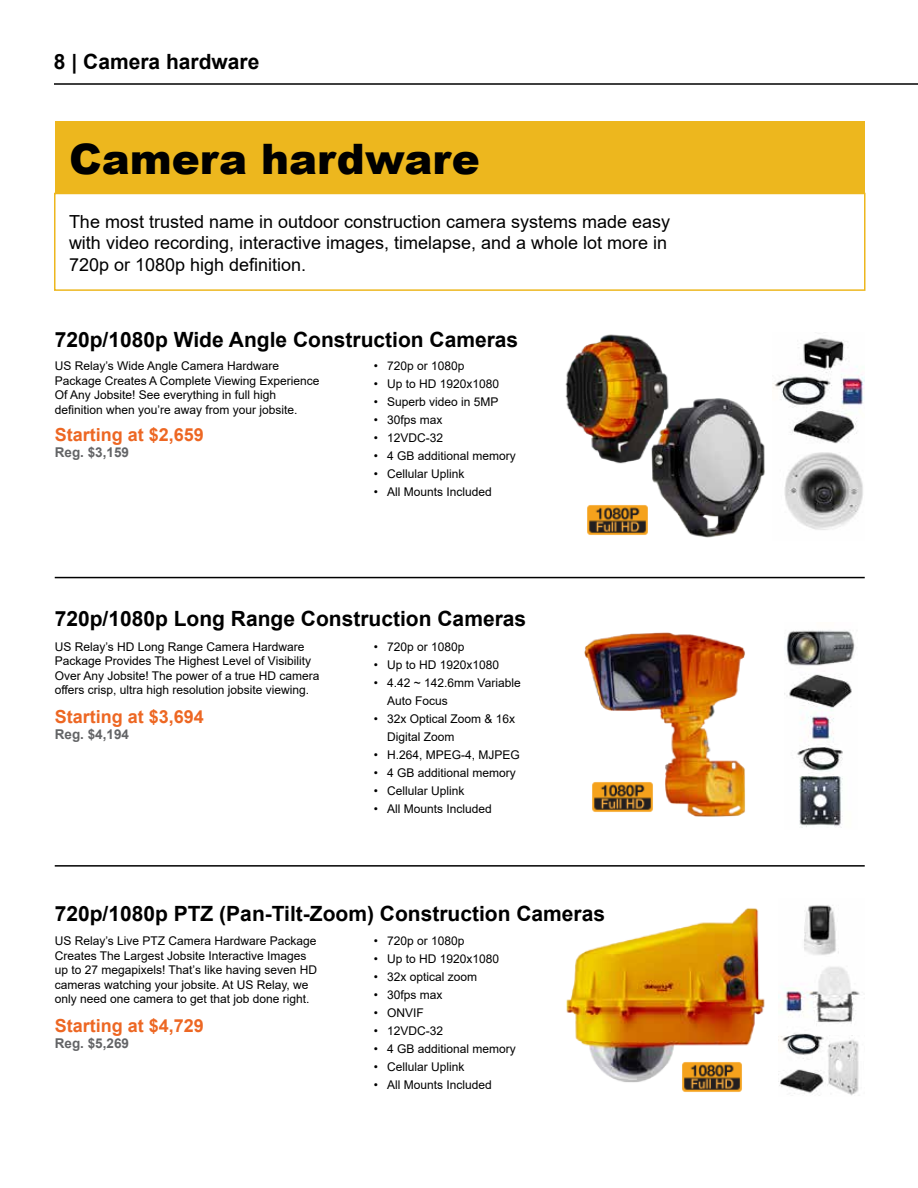
<style>
.page{position:relative;width:918px;height:1188px;background:#fff}
.page>*{position:absolute;margin:0;border:0;box-sizing:border-box;transform-origin:0 0}
.t1{font:900 42px "Arial";color:#000}
.t2{font:700 21px "Arial";color:#000}
.t3{font:18px/21.6px "Arial";color:#000}
.t4{font:700 18px "Arial";color:#ed6723}
.t5{font:700 13.5px "Arial";color:#636466}
.t6{font:12px/14.4px "Arial";color:#000}
</style>
<div class="page">
<div style="left:55px;top:122px;width:810px;height:72px;background:#edb71e"></div>
<div style="left:54px;top:193px;width:812px;height:98px;border:2px solid #edb71e"></div>
<hr style="left:55px;top:577px;width:810px;height:1px;background:#000">
<hr style="left:55px;top:865px;width:810px;height:2px;background:#000">
<img style="left:584px;top:632px;width:162px;height:185px">
<img style="left:784px;top:630px;width:71px;height:198px">
<img style="left:566px;top:908px;width:199px;height:175px">
<img style="left:779px;top:905px;width:81px;height:191px">
<img style="left:773px;top:338px;width:92px;height:192px">
<img style="left:565px;top:334px;width:200px;height:204px">
<div style="left:560px;top:465px;width:81px;height:75px;background:#fff"></div>
<hr style="left:54px;top:83px;width:864px;height:2px;background:#000">
<img style="left:681px;top:1062px;width:62px;height:30px">
<img style="left:592px;top:782px;width:61px;height:31px">
<img style="left:587px;top:505px;width:61px;height:31px">
<h2 class="t2" style="left:54px;top:47px;width:207px">8 | Camera hardware</h2>
<h1 class="t1" style="left:69px;top:128px;width:412px">Camera hardware</h1>
<h3 class="t3" style="left:69px;top:210px;width:603px">The most trusted name in outdoor construction camera systems made easy with video recording, interactive images, timelapse, and a whole lot more in<br>720p or 1080p high definition.</h3>
<h2 class="t2" style="left:55px;top:324px;width:465px">720p/1080p Wide Angle Construction Cameras</h2>
<p class="t6" style="left:55px;top:359px;width:266px">US Relay’s Wide Angle Camera Hardware Package Creates A Complete Viewing Experience Of Any Jobsite! See everything in full high definition when you’re away from your jobsite.</p>
<p class="t6" style="left:374px;top:359px;width:92px">• 720p or 1080p</p>
<p class="t6" style="left:374px;top:377px;width:127px">• Up to HD 1920x1080</p>
<p class="t6" style="left:374px;top:395px;width:126px">• Superb video in 5MP</p>
<p class="t6" style="left:374px;top:413px;width:70px">• 30fps max</p>
<p class="t6" style="left:374px;top:431px;width:71px">• 12VDC-32</p>
<p class="t6" style="left:374px;top:449px;width:144px">• 4 GB additional memory</p>
<p class="t6" style="left:374px;top:467px;width:92px">• Cellular Uplink</p>
<p class="t6" style="left:374px;top:485px;width:120px">• All Mounts Included</p>
<h3 class="t4" style="left:55px;top:422px;width:151px">Starting at $2,659</h3>
<p class="t5" style="left:55px;top:443px;width:76px">Reg. $3,159</p>
<h2 class="t2" style="left:55px;top:604px;width:473px">720p/1080p Long Range Construction Cameras</h2>
<p class="t6" style="left:55px;top:639px;width:266px">US Relay’s HD Long Range Camera Hardware Package Provides The Highest Level of Visibility Over Any Jobsite! The power of a true HD camera offers crisp, ultra high resolution jobsite viewing.</p>
<h3 class="t4" style="left:55px;top:704px;width:151px">Starting at $3,694</h3>
<p class="t5" style="left:55px;top:725px;width:76px">Reg. $4,194</p>
<p class="t6" style="left:374px;top:639px;width:92px">• 720p or 1080p</p>
<p class="t6" style="left:374px;top:657px;width:127px">• Up to HD 1920x1080</p>
<p class="t6" style="left:387px;top:673px;width:135px;line-height:18px;text-indent:-14px">• 4.42 ~ 142.6mm Variable<br>Auto Focus</p>
<p class="t6" style="left:387px;top:709px;width:130px;line-height:18px;text-indent:-14px">• 32x Optical Zoom &amp; 16x<br>Digital Zoom</p>
<p class="t6" style="left:374px;top:747px;width:148px">• H.264, MPEG-4, MJPEG</p>
<p class="t6" style="left:374px;top:765px;width:144px">• 4 GB additional memory</p>
<p class="t6" style="left:374px;top:783px;width:92px">• Cellular Uplink</p>
<p class="t6" style="left:374px;top:801px;width:120px">• All Mounts Included</p>
<h2 class="t2" style="left:55px;top:899px;width:552px">720p/1080p PTZ (Pan-Tilt-Zoom) Construction Cameras</h2>
<p class="t6" style="left:55px;top:934px;width:264px">US Relay’s Live PTZ Camera Hardware Package Creates The Largest Jobsite Interactive Images up to 27 megapixels! That’s like having seven HD cameras watching your jobsite. At US Relay, we only need one camera to get that job done right.</p>
<h3 class="t4" style="left:55px;top:1013px;width:151px">Starting at $4,729</h3>
<p class="t5" style="left:55px;top:1034px;width:76px">Reg. $5,269</p>
<p class="t6" style="left:374px;top:934px;width:92px">• 720p or 1080p</p>
<p class="t6" style="left:374px;top:952px;width:127px">• Up to HD 1920x1080</p>
<p class="t6" style="left:374px;top:970px;width:105px">• 32x optical zoom</p>
<p class="t6" style="left:374px;top:988px;width:70px">• 30fps max</p>
<p class="t6" style="left:374px;top:1006px;width:52px">• ONVIF</p>
<p class="t6" style="left:374px;top:1024px;width:71px">• 12VDC-32</p>
<p class="t6" style="left:374px;top:1042px;width:144px">• 4 GB additional memory</p>
<p class="t6" style="left:374px;top:1060px;width:92px">• Cellular Uplink</p>
<p class="t6" style="left:374px;top:1078px;width:120px">• All Mounts Included</p>
</div>
